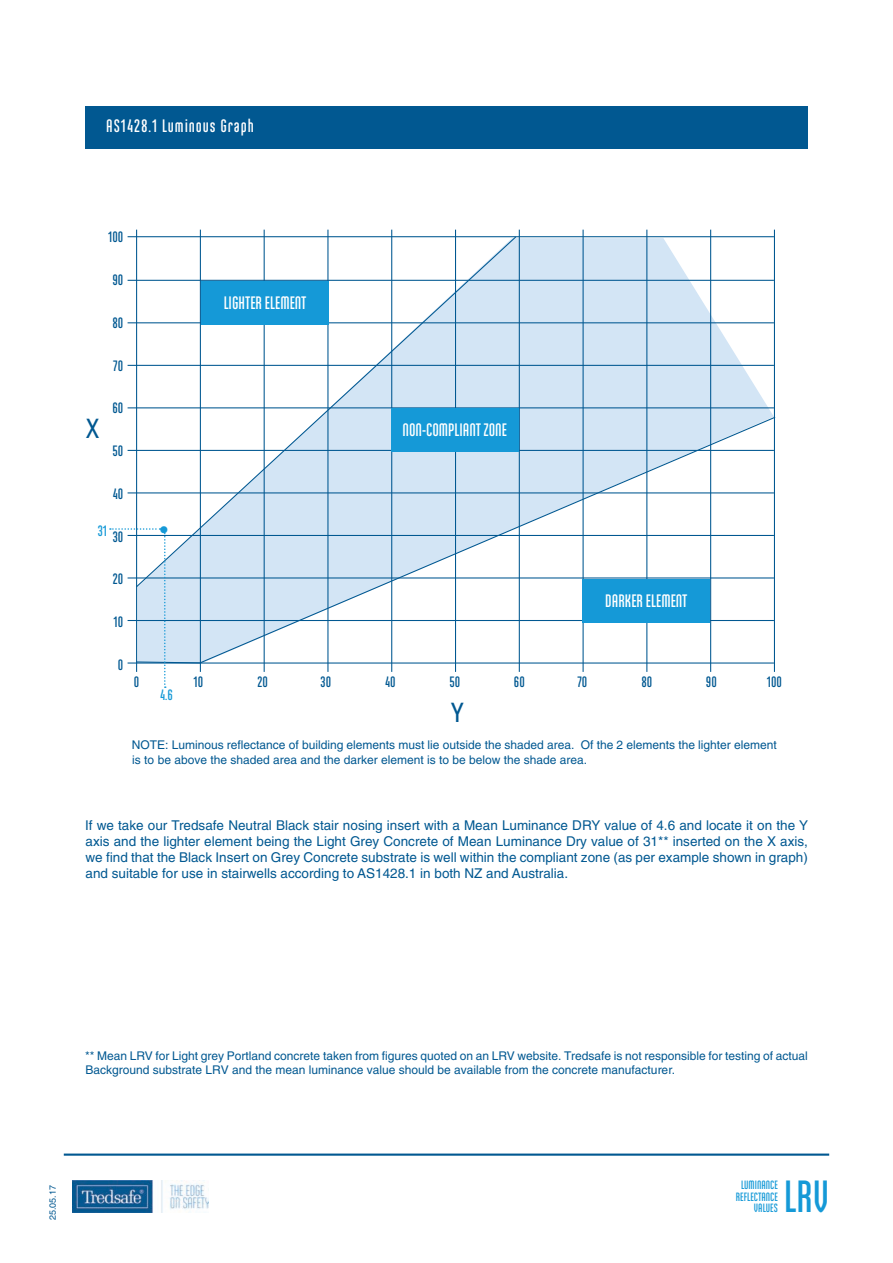
<style>
.page{position:relative;width:893px;height:1263px;background:#fff}
.page>*{position:absolute;margin:0;border:0;box-sizing:border-box;transform-origin:0 0}
.t1{font:700 45px "Ando";color:#1599d7}
.t2{font:700 37.5px "Ando";color:#1599d7}
.t3{font:condensed 27px "Helvetica Neue";color:#015891}
.t4{font:700 18px "Ando";color:#fff}
.t5{font:700 18px "Ando";letter-spacing:.05em;color:#fff}
.t6{font:700 15px "Ando";color:#015891}
.t7{font:700 15px "Ando";color:#1599d7}
.t8{font:13.5px/16.2px "Helvetica";color:#015891;text-align:justify}
.t9{font:12px/14.4px "Helvetica";color:#015891}
.t10{font:700 12px/11.6px "Ando";color:#1599d7;text-align:right}
.t11{font:9px "Helvetica";color:#015891}
</style>
<div class="page">
<svg style="left:517px;top:238px;width:257px;height:178px;fill:#d3e5f5"></svg>
<img style="left:72px;top:1180px;width:136px;height:32px">
<hr style="left:64px;top:1153px;width:765px;height:3px;background:#015891">
<div style="left:85px;top:106px;width:723px;height:42px;background:#015891"></div>
<hr style="left:128px;top:236px;width:646px;height:1px;background:#015891">
<hr style="left:128px;top:280px;width:646px;height:1px;background:#015891">
<hr style="left:128px;top:322px;width:646px;height:1px;background:#015891">
<hr style="left:128px;top:365px;width:646px;height:1px;background:#015891">
<hr style="left:128px;top:407px;width:646px;height:1px;background:#015891">
<hr style="left:128px;top:450px;width:646px;height:1px;background:#015891">
<hr style="left:128px;top:492px;width:646px;height:1px;background:#015891">
<hr style="left:136px;top:230px;width:1px;height:442px;background:#015891">
<hr style="left:200px;top:230px;width:1px;height:442px;background:#015891">
<hr style="left:264px;top:230px;width:1px;height:442px;background:#015891">
<hr style="left:327px;top:230px;width:1px;height:442px;background:#015891">
<hr style="left:391px;top:230px;width:1px;height:442px;background:#015891">
<hr style="left:455px;top:230px;width:1px;height:442px;background:#015891">
<hr style="left:519px;top:230px;width:1px;height:442px;background:#015891">
<hr style="left:583px;top:230px;width:1px;height:442px;background:#015891">
<hr style="left:646px;top:230px;width:1px;height:442px;background:#015891">
<hr style="left:710px;top:230px;width:1px;height:442px;background:#015891">
<hr style="left:774px;top:230px;width:1px;height:442px;background:#015891">
<svg style="left:135px;top:235px;width:382px;height:181px"></svg>
<svg style="left:135px;top:416px;width:641px;height:248px"></svg>
<div style="left:201px;top:281px;width:128px;height:44px;background:#1599d7"></div>
<div style="left:583px;top:579px;width:127px;height:43px;background:#1599d7"></div>
<div style="left:391px;top:408px;width:128px;height:44px;background:#1599d7"></div>
<svg style="left:110px;top:528px;width:56px;height:160px"></svg>
<h3 class="t5" style="left:106px;top:116px;width:149px">AS1428.1 Luminous Graph</h3>
<p class="t6" style="left:108px;top:229px;width:17px">100</p>
<p class="t6" style="left:112px;top:272px;width:12px">90</p>
<p class="t6" style="left:112px;top:315px;width:12px">80</p>
<p class="t6" style="left:113px;top:358px;width:12px">70</p>
<p class="t6" style="left:112px;top:400px;width:12px">60</p>
<p class="t6" style="left:112px;top:443px;width:12px">50</p>
<p class="t6" style="left:113px;top:486px;width:12px">40</p>
<p class="t6" style="left:113px;top:529px;width:12px">30</p>
<p class="t6" style="left:113px;top:571px;width:12px">20</p>
<p class="t6" style="left:113px;top:614px;width:11px">10</p>
<p class="t6" style="left:118px;top:657px;width:7px">0</p>
<h3 class="t3" style="left:86px;top:413px;width:14px">X</h3>
<p class="t7" style="left:98px;top:523px;width:11px">31</p>
<h2 class="t2" style="left:159px;top:507px;width:11px">•</h2>
<h3 class="t4" style="left:224px;top:293px;width:84px">LIGHTER ELEMENT</h3>
<h3 class="t4" style="left:402px;top:421px;width:106px">NON-COMPLIANT ZONE</h3>
<h3 class="t4" style="left:605px;top:591px;width:84px">DARKER ELEMENT</h3>
<p class="t6" style="left:134px;top:674px;width:7px">0</p>
<p class="t6" style="left:193px;top:674px;width:11px">10</p>
<p class="t6" style="left:258px;top:674px;width:12px">20</p>
<p class="t6" style="left:320px;top:674px;width:12px">30</p>
<p class="t6" style="left:385px;top:674px;width:12px">40</p>
<p class="t6" style="left:449px;top:674px;width:12px">50</p>
<p class="t6" style="left:514px;top:674px;width:12px">60</p>
<p class="t6" style="left:577px;top:674px;width:12px">70</p>
<p class="t6" style="left:641px;top:674px;width:12px">80</p>
<p class="t6" style="left:706px;top:674px;width:12px">90</p>
<p class="t6" style="left:767px;top:674px;width:17px">100</p>
<p class="t7" style="left:160px;top:687px;width:14px">4.6</p>
<h3 class="t3" style="left:451px;top:696px;width:14px">Y</h3>
<p class="t9" style="left:132px;top:738px;width:646px">NOTE: Luminous reflectance of building elements must lie outside the shaded area. Of the 2 elements the lighter element is to be above the shaded area and the darker element is to be below the shade area.</p>
<p class="t8" style="left:85px;top:817px;width:725px">If we take our Tredsafe Neutral Black stair nosing insert with a Mean Luminance DRY value of 4.6 and locate it on the Y axis and the lighter element being the Light Grey Concrete of Mean Luminance Dry value of 31** inserted on the X axis, we find that the Black Insert on Grey Concrete substrate is well within the compliant zone (as per example shown in graph) and suitable for use in stairwells according to AS1428.1 in both NZ and Australia.</p>
<p class="t9" style="left:85px;top:1048px;width:724px">** Mean LRV for Light grey Portland concrete taken from figures quoted on an LRV website. Tredsafe is not responsible for testing of actual<br>Background substrate LRV and the mean luminance value should be available from the concrete manufacturer.</p>
<p class="t11" style="left:47px;top:1220px;width:37px;rotate:-90deg">25.05.17</p>
<h1 class="t1" style="left:784px;top:1173px;width:46px">LRV</h1>
<p class="t10" style="left:736px;top:1179px;width:43px">LUMINANCE<br>REFLECTANCE<br>VALUES</p>
</div>
